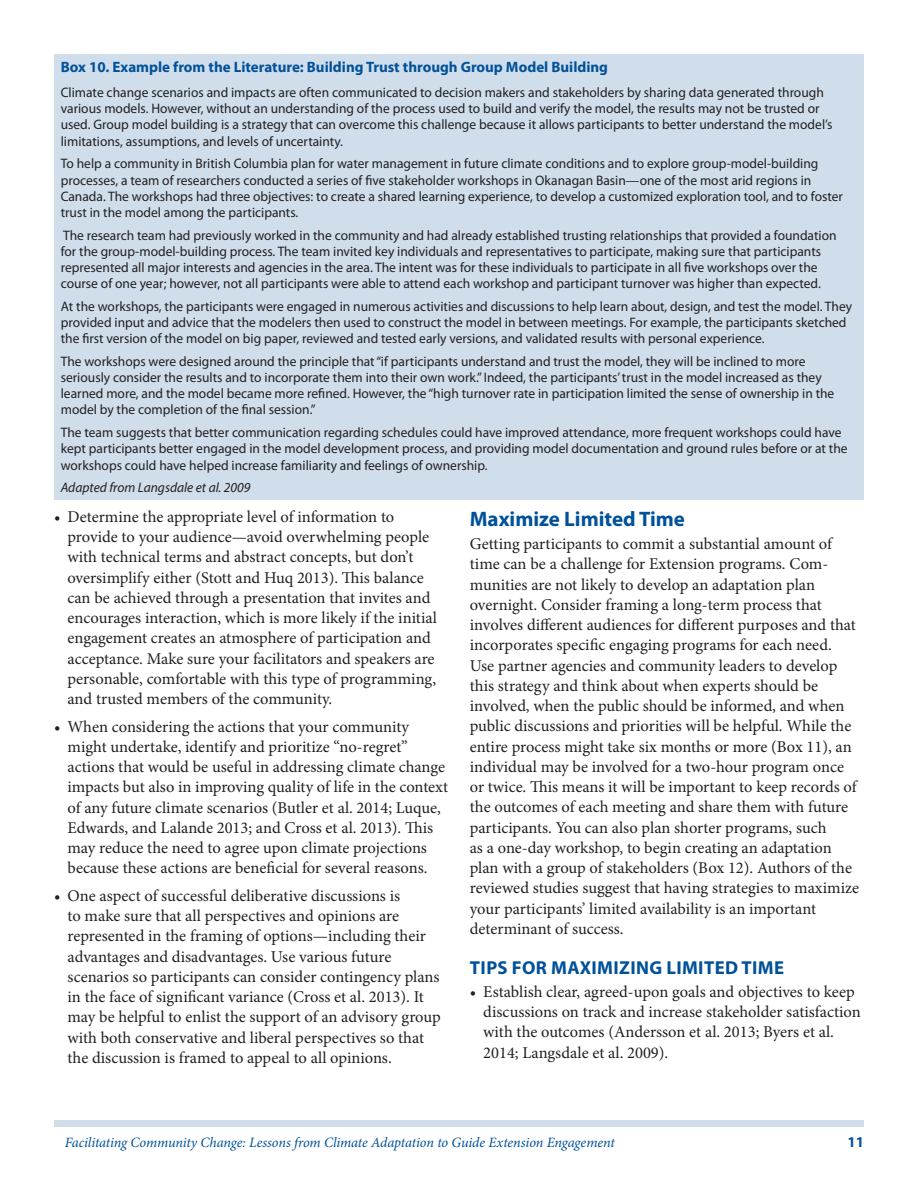
<style>
.page{position:relative;width:918px;height:1188px;background:#fff}
.page>*{position:absolute;margin:0;border:0;box-sizing:border-box;transform-origin:0 0}
.SectionHeading1{font:700 21px "Myriad Pro";color:#01519a}
.SectionHeading2{font:700 18.75px "Myriad Pro";letter-spacing:.02em;color:#01519a}
.Paragraph{font:16.5px/20.2px "Minion Pro";color:#231f20}
.TableCaption{font:700 15px "Myriad Pro";color:#01519a}
.RunningTitleItalics{font:italic 14.25px "Minion Pro";letter-spacing:-.01em;color:#01519a}
.TableParagraph{font:13.8px/16.2px "Myriad Pro";color:#231f20}
.TableParagraph-2{font:italic 13.8px "Myriad Pro";color:#231f20}
</style>
<div class="page">
<div style="left:54px;top:1120px;width:810px;height:7px;background:#d0deeb"></div>
<div style="left:54px;top:54px;width:810px;height:445px;background:#d0deeb"></div>
<p class="TableCaption" style="left:61px;top:57px;width:549px">Box 10. Example from the Literature: Building Trust through Group Model Building</p>
<p class="TableParagraph" style="left:61px;top:84px;width:773px">Climate change scenarios and impacts are often communicated to decision makers and stakeholders by sharing data generated through various models. However, without an understanding of the process used to build and verify the model, the results may not be trusted or used. Group model building is a strategy that can overcome this challenge because it allows participants to better understand the model’s limitations, assumptions, and levels of uncertainty.</p>
<p class="TableParagraph" style="left:61px;top:155px;width:784px">To help a community in British Columbia plan for water management in future climate conditions and to explore group-model-building processes, a team of researchers conducted a series of five stakeholder workshops in Okanagan Basin—one of the most arid regions in Canada. The workshops had three objectives: to create a shared learning experience, to develop a customized exploration tool, and to foster trust in the model among the participants.</p>
<p class="TableParagraph" style="left:61px;top:227px;width:777px">The research team had previously worked in the community and had already established trusting relationships that provided a foundation for the group-model-building process. The team invited key individuals and representatives to participate, making sure that participants represented all major interests and agencies in the area. The intent was for these individuals to participate in all five workshops over the course of one year; however, not all participants were able to attend each workshop and participant turnover was higher than expected.</p>
<p class="TableParagraph" style="left:61px;top:298px;width:793px">At the workshops, the participants were engaged in numerous activities and discussions to help learn about, design, and test the model. They provided input and advice that the modelers then used to construct the model in between meetings. For example, the participants sketched the first version of the model on big paper, reviewed and tested early versions, and validated results with personal experience.</p>
<p class="TableParagraph" style="left:61px;top:353px;width:775px">The workshops were designed around the principle that “if participants understand and trust the model, they will be inclined to more seriously consider the results and to incorporate them into their own work.” Indeed, the participants’ trust in the model increased as they learned more, and the model became more refined. However, the “high turnover rate in participation limited the sense of ownership in the model by the completion of the final session.”</p>
<p class="TableParagraph" style="left:61px;top:424px;width:788px">The team suggests that better communication regarding schedules could have improved attendance, more frequent workshops could have kept participants better engaged in the model development process, and providing model documentation and ground rules before or at the workshops could have helped increase familiarity and feelings of ownership.</p>
<p class="TableParagraph-2" style="left:61px;top:479px;width:191px">Adapted from Langsdale et al. 2009</p>
<p class="Paragraph" style="left:68px;top:507px;width:371px;text-indent:-14px">• Determine the appropriate level of information to provide to your audience—avoid overwhelming people with technical terms and abstract concepts, but don’t oversimplify either (Stott and Huq 2013). This balance can be achieved through a presentation that invites and encourages interaction, which is more likely if the initial engagement creates an atmosphere of participation and acceptance. Make sure your facilitators and speakers are personable, comfortable with this type of programming, and trusted members of the community.</p>
<p class="Paragraph" style="left:68px;top:716px;width:382px;text-indent:-14px">• When considering the actions that your community might undertake, identify and prioritize “no-regret” actions that would be useful in addressing climate change impacts but also in improving quality of life in the context of any future climate scenarios (Butler et al. 2014; Luque, Edwards, and Lalande 2013; and Cross et al. 2013). This may reduce the need to agree upon climate projections because these actions are beneficial for several reasons.</p>
<p class="Paragraph" style="left:68px;top:886px;width:375px;text-indent:-14px">• One aspect of successful deliberative discussions is<br>to make sure that all perspectives and opinions are represented in the framing of options—including their advantages and disadvantages. Use various future scenarios so participants can consider contingency plans in the face of significant variance (Cross et al. 2013). It may be helpful to enlist the support of an advisory group with both conservative and liberal perspectives so that the discussion is framed to appeal to all opinions.</p>
<p class="SectionHeading1" style="left:470px;top:505px;width:217px">Maximize Limited Time</p>
<p class="Paragraph" style="left:470px;top:534px;width:391px">Getting participants to commit a substantial amount of time can be a challenge for Extension programs. Com&shy;munities are not likely to develop an adaptation plan overnight. Consider framing a long-term process that involves different audiences for different purposes and that incorporates specific engaging programs for each need.<br>Use partner agencies and community leaders to develop this strategy and think about when experts should be involved, when the public should be informed, and when public discussions and priorities will be helpful. While the entire process might take six months or more (Box 11), an individual may be involved for a two-hour program once or twice. This means it will be important to keep records of the outcomes of each meeting and share them with future participants. You can also plan shorter programs, such<br>as a one-day workshop, to begin creating an adaptation plan with a group of stakeholders (Box 12). Authors of the reviewed studies suggest that having strategies to maximize your participants’ limited availability is an important determinant of success.</p>
<p class="SectionHeading2" style="left:470px;top:956px;width:316px">TIPS FOR MAXIMIZING LIMITED TIME</p>
<p class="Paragraph" style="left:483px;top:982px;width:379px;text-indent:-14px">• Establish clear, agreed-upon goals and objectives to keep discussions on track and increase stakeholder satisfaction with the outcomes (Andersson et al. 2013; Byers et al.<br>2014; Langsdale et al. 2009).</p>
<p class="RunningTitleItalics" style="left:65px;top:1133px;width:551px">Facilitating Community Change: Lessons from Climate Adaptation to Guide Extension Engagement</p>
<p class="TableCaption" style="left:847px;top:1133px;width:18px">11</p>
</div>
